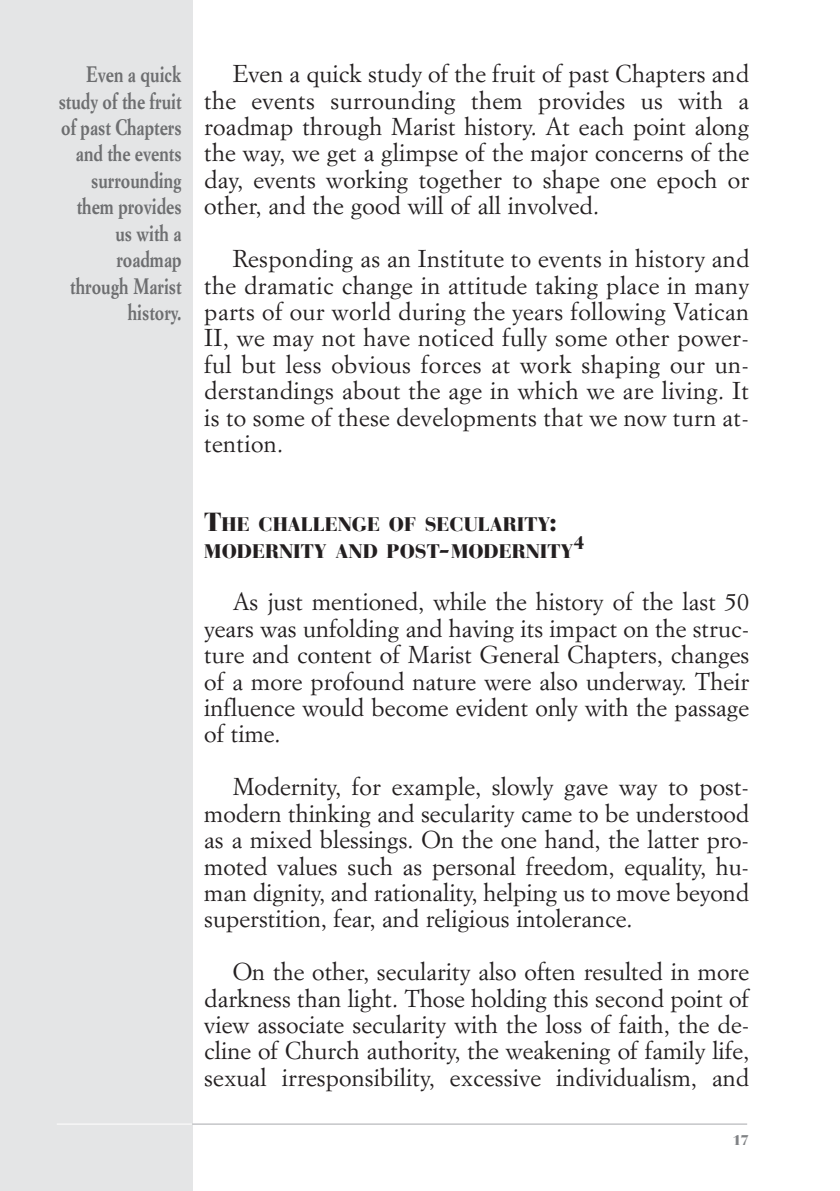
<style>
.page{position:relative;width:840px;height:1191px;background:#fff}
.page>*{position:absolute;margin:0;border:0;box-sizing:border-box;transform-origin:0 0}
.t1{font:24px/26.4px "Simoncini Garamond";letter-spacing:.005em;color:#231f20;text-align:justify}
.t2{font:700 22px/26.4px "Simoncini Garamond";color:#6d6e70;text-align:right;scale:.8 1}
.t3{font:900 19.6px/26.4px "Bauer Bodoni";color:#231f20}
.t4{font:900 14px "Bauer Bodoni";color:#808285}
.s1{font-size:26px}
</style>
<div class="page">
<div style="left:0;top:0;width:193px;height:1191px;background:#e4e5e6"></div>
<hr style="left:57px;top:1123px;width:135px;height:1px;background:#fff">
<hr style="left:192px;top:1123px;width:554px;height:1px;background:#a7a9ac">
<p class="t2" style="left:59px;top:63px;width:155px">Even a quick study of the fruit of past Chapters and the events surrounding them provides us with a roadmap through Marist history.</p>
<p class="t1" style="left:204px;top:62px;width:546px;text-indent:28px">Even a quick study of the fruit of past Chapters and the events surrounding them provides us with a roadmap through Marist history. At each point along the way, we get a glimpse of the major concerns of the day, events working together to shape one epoch or other, and the good will of all involved.</p>
<p class="t1" style="left:204px;top:247px;width:546px;text-indent:28px">Responding as an Institute to events in history and the dramatic change in attitude taking place in many parts of our world during the years following Vatican II, we may not have noticed fully some other power&shy;ful but less obvious forces at work shaping our un&shy;derstandings about the age in which we are living. It is to some of these developments that we now turn at&shy;tention.</p>
<p class="t3" style="left:204px;top:513px;width:381px"><span class="s1">T</span>HE CHALLENGE OF SECULARITY<span class="s1">:<br></span>MODERNITY AND POST<span class="s1">-</span>MODERNITY<sup>4</sup></p>
<p class="t1" style="left:204px;top:590px;width:546px;text-indent:28px">As just mentioned, while the history of the last 50 years was unfolding and having its impact on the struc&shy;ture and content of Marist General Chapters, changes of a more profound nature were also underway. Their influence would become evident only with the passage of time.</p>
<p class="t1" style="left:204px;top:775px;width:546px;text-indent:28px">Modernity, for example, slowly gave way to post&shy;modern thinking and secularity came to be understood as a mixed blessings. On the one hand, the latter pro&shy;moted values such as personal freedom, equality, hu&shy;man dignity, and rationality, helping us to move beyond superstition, fear, and religious intolerance.</p>
<p class="t1" style="left:204px;top:960px;width:546px;text-indent:28px">On the other, secularity also often resulted in more darkness than light. Those holding this second point of view associate secularity with the loss of faith, the de&shy;cline of Church authority, the weakening of family life, sexual irresponsibility, excessive individualism, and</p>
<p class="t4" style="left:732px;top:1134px;width:18px">17</p>
</div>
